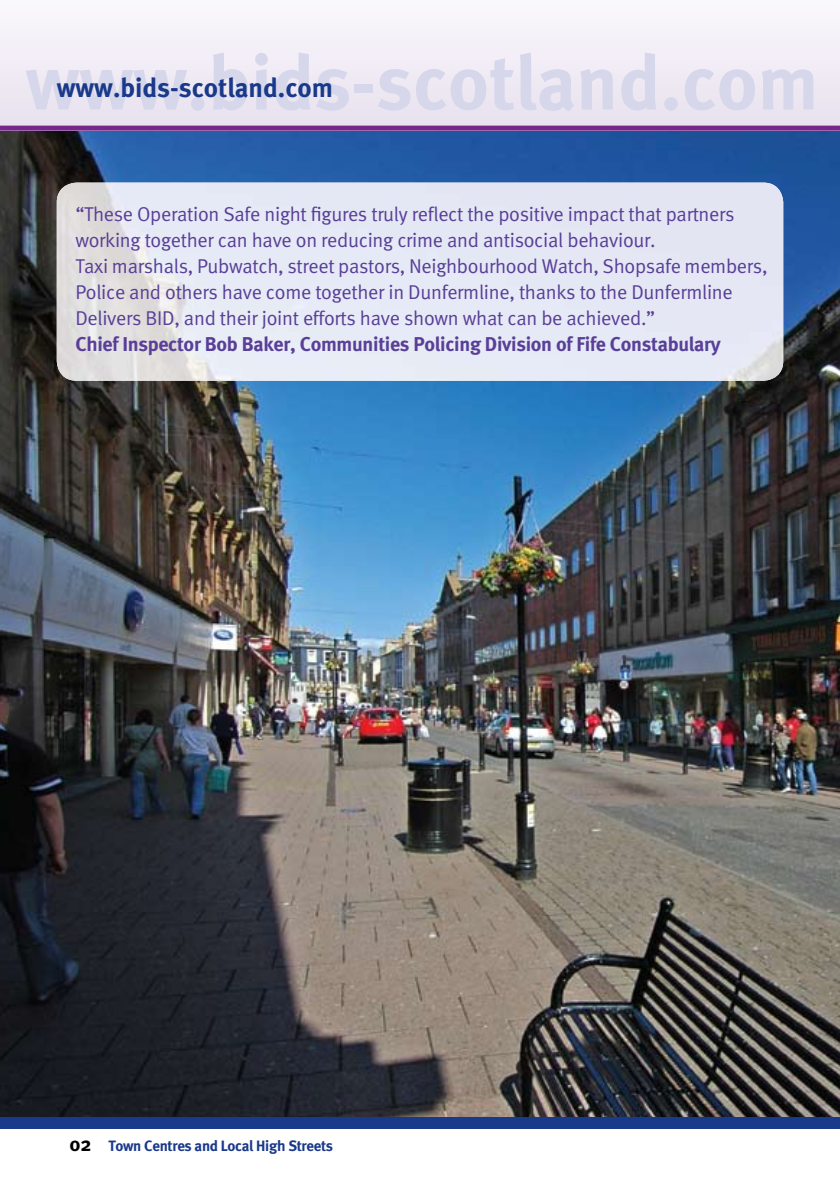
<style>
.page{position:relative;width:840px;height:1191px;background:#fff}
.page>*{position:absolute;margin:0;border:0;box-sizing:border-box;transform-origin:0 0}
.t1{font:700 76.8px "Meta";color:#d6d7ea}
.t2{font:700 26.8px "Meta";color:#19398a}
.t3{font:20px/26px "Meta Normal";letter-spacing:-.015em;color:#593f98}
.t4{font:700 20px "Meta";letter-spacing:-.015em;color:#593f98}
.t5{font:700 15px "Meta";letter-spacing:-.02em;color:#19398a}
.s1{font-size:20px;color:#000}
</style>
<div class="page">
<img style="left:0;top:131px;width:839px;height:986px">
<div style="left:0;top:0;width:839px;height:130px;background:#f5f1f8"></div>
<svg style="left:0;top:72px;width:839px;height:59px;fill:#ebe5f1"></svg>
<div style="left:0;top:1117px;width:839px;height:11px;background:#19398a"></div>
<img style="left:57px;top:183px;width:725px;height:198px">
<h1 class="t1" style="left:26px;top:37px;width:794px">www.bids-scotland.com</h1>
<h2 class="t2" style="left:57px;top:72px;width:278px">www.bids-scotland.com</h2>
<p class="t3" style="left:75px;top:201px;width:693px">“These Operation Safe night figures truly reflect the positive impact that partners working together can have on reducing crime and antisocial behaviour.<br>Taxi marshals, Pubwatch, street pastors, Neighbourhood Watch, Shopsafe members, Police and others have come together in Dunfermline, thanks to the Dunfermline Delivers BID, and their joint efforts have shown what can be achieved.”</p>
<p class="t4" style="left:75px;top:332px;width:646px">Chief Inspector Bob Baker, Communities Policing Division of Fife Constabulary</p>
<p class="t5" style="left:69px;top:1137px;width:265px"><span class="s1">02</span> Town Centres and Local High Streets</p>
</div>
